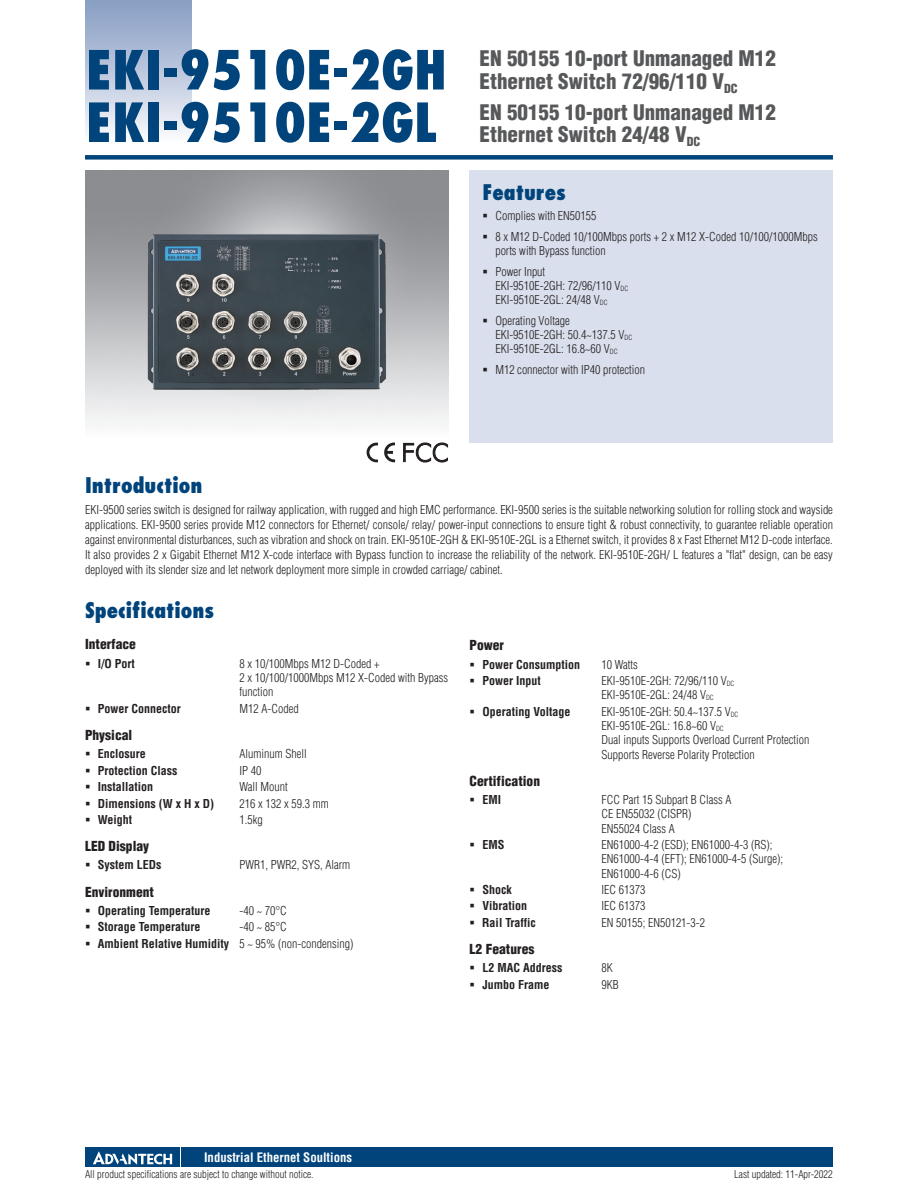
<style>
.page{position:relative;width:918px;height:1188px;background:#fff}
.page>*{position:absolute;margin:0;border:0;box-sizing:border-box;transform-origin:0 0}
.t1{font:800 condensed 52.5px/52.5px "Futura";color:#00447b}
.t2{font:900 condensed 21px/22.5px "Helvetica";color:#57585a}
.t3{font:800 condensed 21px "Futura";color:#00447b}
.t4{font:900 condensed 13.5px "Helvetica";color:#231f20}
.t5{font:700 condensed 12.75px "Helvetica";color:#fff}
.t6{font:300 condensed 12px/14.2px "Helvetica";color:#231f20}
.t7{font:700 condensed 12px "Helvetica";color:#231f20}
.t8{font:300 condensed 10.5px "Helvetica";color:#231f20}
.s1{font-weight:700}
</style>
<div class="page">
<div style="left:85px;top:155px;width:748px;height:5px;background:#00447b"></div>
<div style="left:85px;top:0;width:106px;height:143px;background:linear-gradient(to bottom,#849bc1,#f9fafc)"></div>
<div style="left:182px;top:1147px;width:651px;height:20px;background:#00447b"></div>
<div style="left:85px;top:1147px;width:95px;height:20px;background:#00447b"></div>
<svg style="left:93px;top:1151px;width:79px;height:14px"></svg>
<div style="left:470px;top:170px;width:363px;height:272px;background:#d9dfec"></div>
<svg style="left:367px;top:443px;width:11px;height:19px"></svg>
<svg style="left:384px;top:442px;width:11px;height:21px"></svg>
<svg style="left:403px;top:442px;width:45px;height:21px"></svg>
<img style="left:125px;top:205px;width:278px;height:208px">
<h1 class="t1" style="left:86px;top:44px;width:363px">EKI-9510E-2GH<br>EKI-9510E-2GL</h1>
<h2 class="t2" style="left:480px;top:47px;width:298px">EN 50155 10-port Unmanaged M12<br>Ethernet Switch 72/96/110 V<sub>DC</sub></h2>
<h2 class="t2" style="left:480px;top:100px;width:298px">EN 50155 10-port Unmanaged M12<br>Ethernet Switch 24/48 V<sub>DC</sub></h2>
<h2 class="t3" style="left:482px;top:179px;width:85px">Features</h2>
<p class="t6" style="left:495px;top:205px;width:324px;line-height:20.7px">Complies with EN50155<br>8 x M12 D-Coded 10/100Mbps ports + 2 x M12 X-Coded 10/100/1000Mbps</p>
<p class="t6" style="left:495px;top:240px;width:112px;line-height:20.7px">ports with Bypass function<br>Power Input</p>
<p class="t6" style="left:495px;top:278px;width:135px">EKI-9510E-2GH: 72/96/110 V<sub>DC<br></sub>EKI-9510E-2GL: 24/48 V<sub>DC</sub></p>
<p class="t6" style="left:495px;top:313px;width:139px">Operating Voltage<br>EKI-9510E-2GH: 50.4~137.5 V<sub>DC<br></sub>EKI-9510E-2GL: 16.8~60 V<sub>DC</sub></p>
<p class="t6" style="left:495px;top:362px;width:151px">M12 connector with IP40 protection</p>
<h2 class="t3" style="left:85px;top:472px;width:119px">Introduction</h2>
<p class="t6" style="left:85px;top:502px;width:749px;line-height:15px;text-align:justify">EKI-9500 series switch is designed for railway application, with rugged and high EMC performance. EKI-9500 series is the suitable networking solution for rolling stock and wayside applications. EKI-9500 series provide M12 connectors for Ethernet/ console/ relay/ power-input connections to ensure tight &amp; robust connectivity, to guarantee reliable operation against environmental disturbances, such as vibration and shock on train. EKI-9510E-2GH &amp; EKI-9510E-2GL is a Ethernet switch, it provides 8 x Fast Ethernet M12 D-code interface.<br>It also provides 2 x Gigabit Ethernet M12 X-code interface with Bypass function to increase the reliability of the network. EKI-9510E-2GH/ L features a "flat" design, can be easy deployed with its slender size and let network deployment more simple in crowded carriage/ cabinet.</p>
<h2 class="t3" style="left:85px;top:597px;width:131px">Specifications</h2>
<p class="t4" style="left:85px;top:636px;width:52px">Interface</p>
<p class="t7" style="left:98px;top:656px;width:39px">I/O Port</p>
<p class="t6" style="left:240px;top:656px;width:210px">8 x 10/100Mbps M12 D-Coded +<br>2 x 10/100/1000Mbps M12 X-Coded with Bypass function</p>
<p class="t7" style="left:98px;top:701px;width:85px">Power Connector</p>
<p class="t6" style="left:240px;top:701px;width:61px">M12 A-Coded</p>
<p class="t4" style="left:85px;top:726px;width:49px">Physical</p>
<p class="t7" style="left:98px;top:746px;width:49px">Enclosure</p>
<p class="t6" style="left:240px;top:747px;width:69px">Aluminum Shell</p>
<p class="t7" style="left:98px;top:763px;width:81px">Protection Class</p>
<p class="t6" style="left:240px;top:763px;width:23px">IP 40</p>
<p class="t7" style="left:98px;top:779px;width:57px">Installation</p>
<p class="t6" style="left:240px;top:780px;width:50px">Wall Mount</p>
<p class="t7" style="left:98px;top:796px;width:118px">Dimensions (W x H x D)</p>
<p class="t6" style="left:240px;top:796px;width:91px">216 x 132 x 59.3 mm</p>
<p class="t7" style="left:98px;top:812px;width:36px">Weight</p>
<p class="t6" style="left:240px;top:812px;width:25px">1.5kg</p>
<p class="t4" style="left:85px;top:837px;width:66px">LED Display</p>
<p class="t7" style="left:98px;top:858px;width:65px">System LEDs</p>
<p class="t6" style="left:240px;top:858px;width:112px">PWR1, PWR2, SYS, Alarm</p>
<p class="t4" style="left:85px;top:883px;width:70px">Environment</p>
<p class="t7" style="left:98px;top:903px;width:114px">Operating Temperature</p>
<p class="t6" style="left:240px;top:904px;width:49px">-40 ~ 70°C</p>
<p class="t7" style="left:98px;top:920px;width:104px">Storage Temperature</p>
<p class="t6" style="left:98px;top:919px;width:257px;line-height:16.4px;text-indent:142px">-40 ~ 85°C<br><span class="s1">Ambient Relative Humidity</span> 5 ~ 95% (non-condensing)</p>
<p class="t4" style="left:470px;top:637px;width:36px">Power</p>
<p class="t7" style="left:482px;top:657px;width:99px">Power Consumption</p>
<p class="t6" style="left:601px;top:657px;width:38px">10 Watts</p>
<p class="t7" style="left:482px;top:673px;width:60px">Power Input</p>
<p class="t6" style="left:601px;top:674px;width:135px">EKI-9510E-2GH: 72/96/110 V<sub>DC<br></sub>EKI-9510E-2GL: 24/48 V<sub>DC</sub></p>
<p class="t7" style="left:482px;top:704px;width:90px">Operating Voltage</p>
<p class="t6" style="left:601px;top:704px;width:209px">EKI-9510E-2GH: 50.4~137.5 V<sub>DC </sub>EKI-9510E-2GL: 16.8~60 V<sub>DC<br></sub>Dual inputs Supports Overload Current Protection Supports Reverse Polarity Protection</p>
<p class="t4" style="left:470px;top:772px;width:72px">Certification</p>
<p class="t7" style="left:482px;top:792px;width:20px">EMI</p>
<p class="t6" style="left:601px;top:793px;width:131px">FCC Part 15 Subpart B Class A<br>CE EN55032 (CISPR)<br>EN55024 Class A</p>
<p class="t7" style="left:482px;top:837px;width:24px">EMS</p>
<p class="t6" style="left:601px;top:838px;width:183px">EN61000-4-2 (ESD); EN61000-4-3 (RS);<br>EN61000-4-4 (EFT); EN61000-4-5 (Surge);<br>EN61000-4-6 (CS)</p>
<p class="t7" style="left:482px;top:882px;width:31px">Shock</p>
<p class="t6" style="left:601px;top:882px;width:45px">IEC 61373</p>
<p class="t7" style="left:482px;top:898px;width:46px">Vibration</p>
<p class="t6" style="left:601px;top:899px;width:45px">IEC 61373</p>
<p class="t7" style="left:482px;top:915px;width:55px">Rail Traffic</p>
<p class="t6" style="left:601px;top:915px;width:105px">EN 50155; EN50121-3-2</p>
<p class="t4" style="left:470px;top:940px;width:66px">L2 Features</p>
<p class="t7" style="left:482px;top:960px;width:82px">L2 MAC Address</p>
<p class="t6" style="left:601px;top:961px;width:13px">8K</p>
<p class="t7" style="left:482px;top:977px;width:68px">Jumbo Frame</p>
<p class="t6" style="left:601px;top:977px;width:19px">9KB</p>
<p class="t5" style="left:204px;top:1149px;width:150px">Industrial Ethernet Soultions</p>
<p class="t8" style="left:85px;top:1167px;width:230px">All product specifications are subject to change without notice.</p>
<p class="t8" style="left:734px;top:1167px;width:100px">Last updated: 11-Apr-2022</p>
</div>
